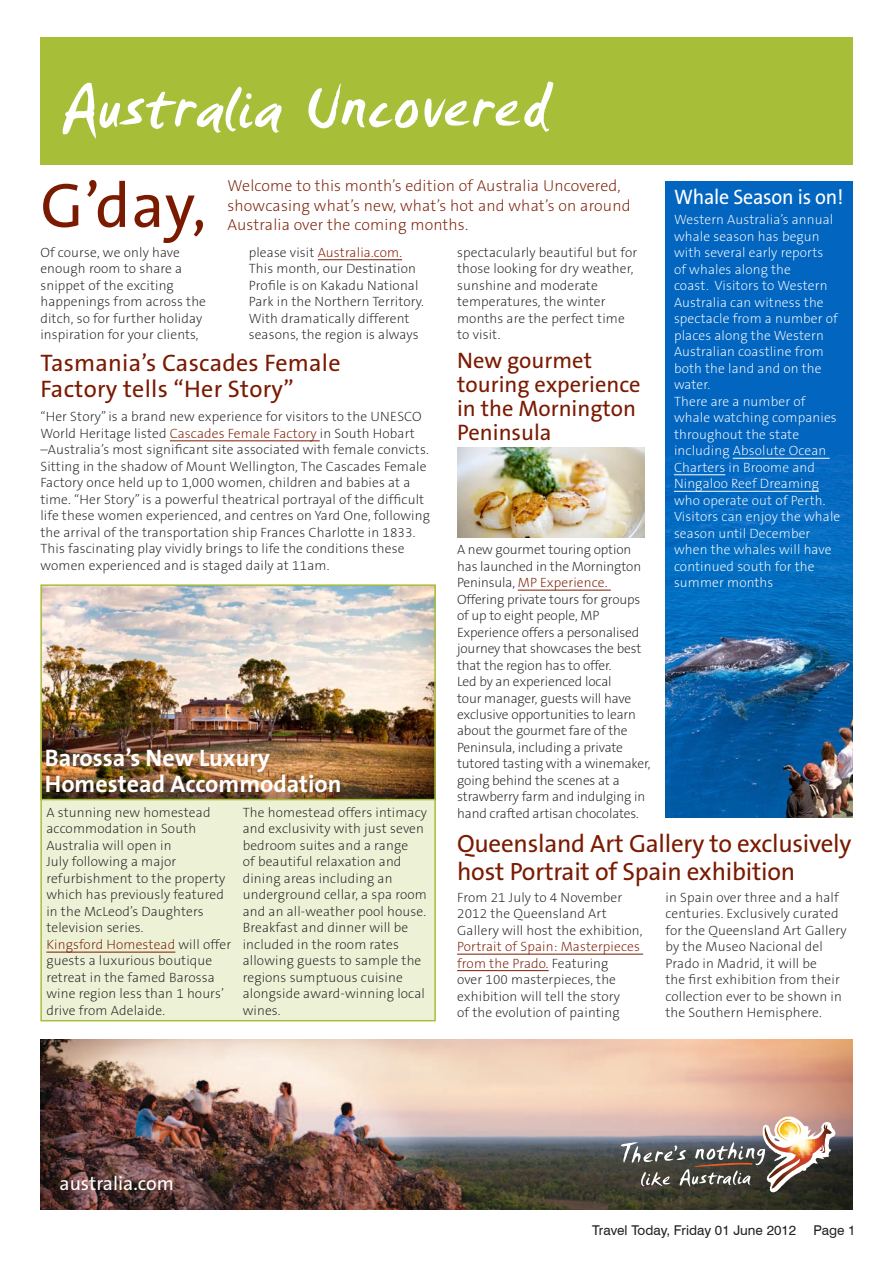
<style>
.page{position:relative;width:893px;height:1263px;background:#fff}
.page>*{position:absolute;margin:0;border:0;box-sizing:border-box;transform-origin:0 0}
.t1{font:67.5px "TA Smudger";letter-spacing:.015em;color:#fff}
.t2{font:63.15px "The Sans B5 Plain";color:#7a1a00}
.t3{font:25.05px/28.2px "The Sans B5 Plain";letter-spacing:-.01em;color:#7a1a00}
.t4{font:24px/25.5px "The Sans B5 Plain";letter-spacing:.01em;color:#7a1a00}
.t5{font:700 24px/25.5px "The Sans B7";color:#fff}
.t6{font:22.5px/24px "The Sans B5 Plain";color:#7a1a00}
.t7{font:21px "The Sans B5 Plain";letter-spacing:-.01em;color:#fff;scale:.95 1}
.t8{font:19.5px "The Sans B5 Plain";color:#fff}
.t9{font:200 15.9px/19.5px "The Sans B2";letter-spacing:.01em;color:#7a1a00}
.t10{font:200 13.5px/16.5px "The Sans B2";letter-spacing:.01em;color:#231f20}
.t11{font:200 13.5px/16.5px "The Sans B2";letter-spacing:.01em;color:#fff}
.t12{font:200 13.5px/16.5px "The Sans B2";letter-spacing:-.01em;color:#231f20}
.t13{font:13.5px "Swiss 721 BT";color:#231f20}
.s1{color:#7a1a00}
</style>
<div class="page">
<div style="left:40px;top:37px;width:813px;height:128px;background:#a7be39"></div>
<img style="left:40px;top:1039px;width:812px;height:170px">
<img style="left:758px;top:1112px;width:82px;height:84px">
<img style="left:621px;top:1119px;width:211px;height:69px">
<hr style="left:318px;top:259px;width:84px;height:1px;background:#7a1a00">
<div style="left:40px;top:711px;width:396px;height:310px;background:#edf2d7;border:2px solid #a7be38"></div>
<hr style="left:518px;top:590px;width:93px;height:1px;background:#7a1a00">
<hr style="left:46px;top:952px;width:129px;height:1px;background:#7a1a00">
<div style="left:665px;top:181px;width:188px;height:637px;background:#0265c0"></div>
<img style="left:665px;top:455px;width:188px;height:363px">
<hr style="left:733px;top:458px;width:97px;height:1px;background:#fff">
<hr style="left:674px;top:474px;width:51px;height:1px;background:#fff">
<hr style="left:674px;top:491px;width:145px;height:1px;background:#fff">
<img style="left:43px;top:587px;width:390px;height:210px">
<div style="left:40px;top:584px;width:396px;height:216px;border:2px solid #a7be38"></div>
<img style="left:457px;top:447px;width:187px;height:90px">
<hr style="left:170px;top:441px;width:150px;height:1px;background:#7a1a00">
<hr style="left:457px;top:954px;width:186px;height:1px;background:#7a1a00">
<hr style="left:457px;top:970px;width:92px;height:1px;background:#7a1a00">
<h1 class="t1" style="left:62px;top:66px;width:488px">Australia Uncovered</h1>
<h2 class="t2" style="left:40px;top:173px;width:168px">G’day,</h2>
<p class="t9" style="left:227px;top:177px;width:405px">Welcome to this month’s edition of Australia Uncovered, showcasing what’s new, what’s hot and what’s on around<br>Australia over the coming months.</p>
<p class="t10" style="left:40px;top:244px;width:167px">Of course, we only have enough room to share a snippet of the exciting happenings from across the ditch, so for further holiday inspiration for your clients,</p>
<p class="t10" style="left:249px;top:244px;width:177px">please visit <span class="s1">Australia.com.<br></span>This month, our Destination<br>Profile is on Kakadu National<br>Park in the Northern Territory.<br>With dramatically different seasons, the region is always</p>
<p class="t10" style="left:457px;top:244px;width:182px">spectacularly beautiful but for those looking for dry weather, sunshine and moderate temperatures, the winter months are the perfect time to visit.</p>
<h3 class="t7" style="left:674px;top:186px;width:180px">Whale Season is on!</h3>
<p class="t11" style="left:674px;top:212px;width:168px">Western Australia’s annual whale season has begun with several early reports<br>of whales along the<br>coast. Visitors to Western<br>Australia can witness the spectacle from a number of places along the Western<br>Australian coastline from both the land and on the water.<br>There are a number of whale watching companies throughout the state including Absolute Ocean<br>Charters in Broome and<br>Ningaloo Reef Dreaming who operate out of Perth.<br>Visitors can enjoy the whale season until December when the whales will have continued south for the summer months</p>
<h3 class="t6" style="left:457px;top:350px;width:185px">New gourmet touring experience in the Mornington<br>Peninsula</h3>
<h3 class="t4" style="left:40px;top:351px;width:302px">Tasmania’s Cascades Female<br>Factory tells “Her Story”</h3>
<p class="t10" style="left:40px;top:409px;width:391px">“Her Story” is a brand new experience for visitors to the UNESCO World Heritage listed <span class="s1">Cascades Female Factory</span> in South Hobart –Australia’s most significant site associated with female convicts.<br>Sitting in the shadow of Mount Wellington, The Cascades Female Factory once held up to 1,000 women, children and babies at a time. “Her Story” is a powerful theatrical portrayal of the difficult life these women experienced, and centres on Yard One, following the arrival of the transportation ship Frances Charlotte in 1833.<br>This fascinating play vividly brings to life the conditions these women experienced and is staged daily at 11am.</p>
<p class="t12" style="left:457px;top:542px;width:195px">A new gourmet touring option has launched in the Mornington<br>Peninsula, <span class="s1">MP Experience.<br></span>Offering private tours for groups of up to eight people, MP<br>Experience offers a personalised journey that showcases the best that the region has to offer.<br>Led by an experienced local<br>tour manager, guests will have exclusive opportunities to learn about the gourmet fare of the<br>Peninsula, including a private tutored tasting with a winemaker, going behind the scenes at a strawberry farm and indulging in</p>
<h3 class="t5" style="left:45px;top:746px;width:298px">Barossa’s New Luxury<br>Homestead Accommodation</h3>
<p class="t10" style="left:243px;top:805px;width:186px">The homestead offers intimacy and exclusivity with just seven bedroom suites and a range<br>of beautiful relaxation and dining areas including an underground cellar, a spa room and an all-weather pool house.<br>Breakfast and dinner will be included in the room rates allowing guests to sample the regions sumptuous cuisine alongside award-winning local wines.</p>
<p class="t10" style="left:46px;top:805px;width:166px">A stunning new homestead</p>
<p class="t12" style="left:457px;top:806px;width:183px">hand crafted artisan chocolates.</p>
<p class="t10" style="left:46px;top:821px;width:186px">accommodation in South<br>Australia will open in<br>July following a major refurbishment to the property which has previously featured in the McLeod’s Daughters television series.<br><span class="s1">Kingsford Homestead</span> will offer guests a luxurious boutique retreat in the famed Barossa wine region less than 1 hours’ drive from Adelaide.</p>
<h3 class="t3" style="left:457px;top:830px;width:396px">Queensland Art Gallery to exclusively host Portrait of Spain exhibition</h3>
<p class="t10" style="left:665px;top:889px;width:183px">in Spain over three and a half centuries. Exclusively curated for the Queensland Art Gallery by the Museo Nacional del<br>Prado in Madrid, it will be<br>the first exhibition from their collection ever to be shown in the Southern Hemisphere.</p>
<p class="t10" style="left:457px;top:889px;width:187px">From 21 July to 4 November<br>2012 the Queensland Art<br>Gallery will host the exhibition,</p>
<p class="t10" style="left:457px;top:939px;width:184px"><span class="s1">Portrait of Spain: Masterpieces from the Prado.</span> Featuring<br>over 100 masterpieces, the exhibition will tell the story<br>of the evolution of painting</p>
<h3 class="t8" style="left:60px;top:1174px;width:116px">australia.com</h3>
<p class="t13" style="left:592px;top:1222px;width:206px">Travel Today, Friday 01 June 2012</p>
<p class="t13" style="left:814px;top:1222px;width:43px">Page 1</p>
</div>
